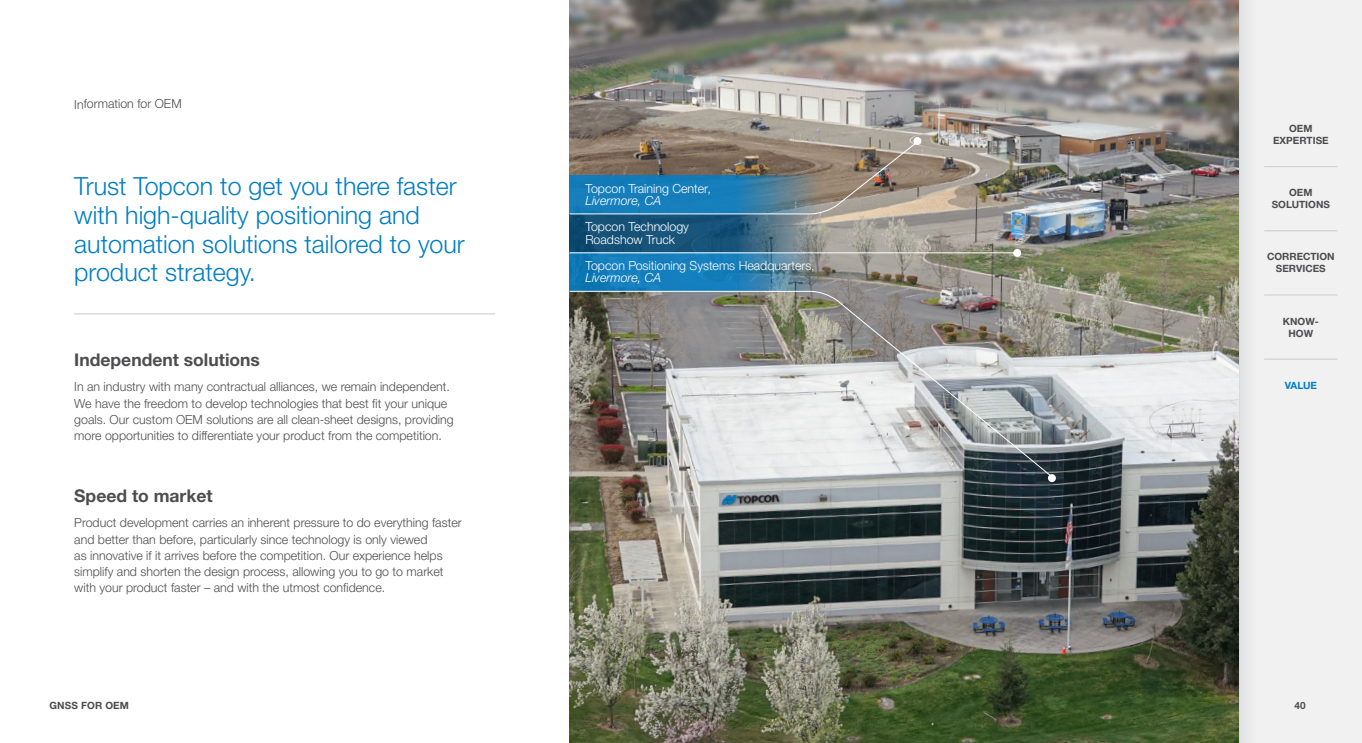
<style>
.page{position:relative;width:1362px;height:743px;background:#fff}
.page>*{position:absolute;margin:0;border:0;box-sizing:border-box;transform-origin:0 0}
.t1{font:300 25px/28.8px "Helvetica Neue LT Std";color:#007dc5}
.t2{font:700 17.5px "Helvetica Neue LT Std";color:#4d4d4f}
.t3{font:300 12.5px/16.2px "Helvetica Neue LT Std";color:#4d4d4f}
.t4{font:300 12.5px/12.5px "Helvetica Neue LTW1 G";color:#fff}
.t5{font:italic 300 12.5px "Helvetica Neue LTW1 G";color:#fff}
.t6{font:700 10px/12px "Helvetica Neue LTW1 G";color:#4d4d4f;text-align:center}
.t7{font:700 10px "Helvetica Neue LTW1 G";letter-spacing:-.015em;color:#007dc5}
</style>
<div class="page">
<div style="left:1238px;top:0;width:123px;height:742px;background:#f1f1f2"></div>
<hr style="left:1238px;top:0;width:1px;height:742px;background:#d1d3d4">
<div style="left:1239px;top:0;width:19px;height:742px;background:#e9e9ea"></div>
<img style="left:569px;top:0;width:669px;height:742px">
<svg style="left:569px;top:214px;width:257px;height:38px;background:#32617e"></svg>
<svg style="left:569px;top:253px;width:257px;height:38px;background:#2d81b1"></svg>
<svg style="left:569px;top:142px;width:348px;height:72px;background:#697f87"></svg>
<hr style="left:569px;top:252px;width:446px;height:1px;background:#fff">
<img style="left:569px;top:291px;width:483px;height:186px">
<div style="left:913px;top:137px;width:8px;height:8px;background:#fff;border-radius:50%"></div>
<div style="left:1013px;top:249px;width:8px;height:8px;background:#fff;border-radius:50%"></div>
<div style="left:1047px;top:474px;width:8px;height:8px;background:#fff;border-radius:50%"></div>
<hr style="left:74px;top:313px;width:421px;height:1px;background:#d1d3d4">
<hr style="left:1264px;top:166px;width:73px;height:1px;background:#d1d3d4">
<hr style="left:1264px;top:230px;width:73px;height:1px;background:#d1d3d4">
<hr style="left:1264px;top:294px;width:73px;height:1px;background:#d1d3d4">
<hr style="left:1264px;top:358px;width:73px;height:2px;background:#d1d3d4">
<p class="t3" style="left:74px;top:95px;width:109px">Information for OEM</p>
<h1 class="t1" style="left:74px;top:171px;width:392px">Trust Topcon to get you there faster with high-quality positioning and automation solutions tailored to your product strategy.</h1>
<h2 class="t2" style="left:74px;top:349px;width:187px">Independent solutions</h2>
<p class="t3" style="left:74px;top:378px;width:381px">In an industry with many contractual alliances, we remain independent.<br>We have the freedom to develop technologies that best fit your unique goals. Our custom OEM solutions are all clean-sheet designs, providing more opportunities to differentiate your product from the competition.</p>
<h2 class="t2" style="left:74px;top:485px;width:140px">Speed to market</h2>
<p class="t3" style="left:74px;top:514px;width:389px">Product development carries an inherent pressure to do everything faster and better than before, particularly since technology is only viewed<br>as innovative if it arrives before the competition. Our experience helps simplify and shorten the design process, allowing you to go to market with your product faster – and with the utmost confidence.</p>
<p class="t6" style="left:49px;top:699px;width:81px">GNSS FOR OEM</p>
<p class="t4" style="left:585px;top:182px;width:127px">Topcon Training Center,</p>
<p class="t5" style="left:585px;top:193px;width:77px">Livermore, CA</p>
<p class="t4" style="left:585px;top:220px;width:105px">Topcon Technology<br>Roadshow Truck</p>
<p class="t4" style="left:585px;top:259px;width:231px">Topcon Positioning Systems Headquarters,</p>
<p class="t5" style="left:585px;top:270px;width:77px">Livermore, CA</p>
<p class="t6" style="left:1272px;top:122px;width:57px">OEM<br>EXPERTISE</p>
<p class="t6" style="left:1271px;top:187px;width:60px">OEM<br>SOLUTIONS</p>
<p class="t6" style="left:1266px;top:251px;width:69px">CORRECTION<br>SERVICES</p>
<p class="t6" style="left:1282px;top:315px;width:37px">KNOW-<br>HOW</p>
<p class="t7" style="left:1284px;top:379px;width:34px">VALUE</p>
<p class="t6" style="left:1294px;top:699px;width:13px">40</p>
</div>
